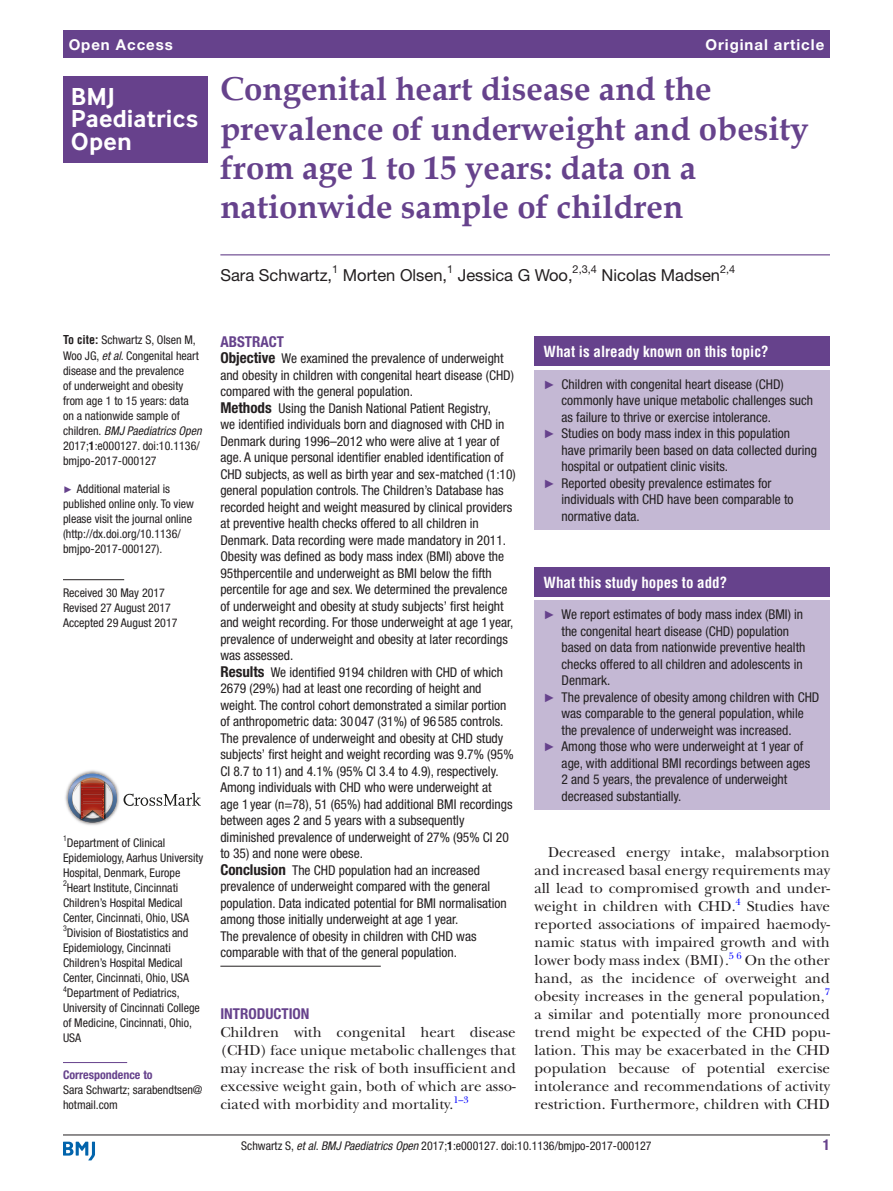
<style>
.page{position:relative;width:893px;height:1191px;background:#fff}
.page>*{position:absolute;margin:0;border:0;box-sizing:border-box;transform-origin:0 0}
.t1{font:700 33px/39px "Book Antiqua";color:#66428c}
.t2{font:700 25.5px/22.5px "Inter Face";letter-spacing:.01em;color:#fff}
.t3{font:16.5px "Helvetica Neue LT Std";color:#231f20}
.t4{font:15px/18px "New Baskerville";color:#231f20;text-align:justify}
.t5{font:700 condensed 15px "Helvetica";color:#fff}
.t6{font:700 15px "Helvetica Neue LT Std";letter-spacing:.065em;color:#fff}
.t7{font:700 condensed 15px "Helvetica Neue LT Std";color:#66428c}
.t8{font:condensed 13.5px/16.5px "Helvetica Neue LT Std";color:#231f20}
.t9{font:condensed 12px/15px "Helvetica Neue LT Std";color:#231f20}
.t10{font:700 condensed 12px "Helvetica Neue LT Std";color:#66428c}
.t11{font:10.95px "Helvetica Neue LT Std";color:#231f20}
.t12{font:9.9px "New Baskerville";color:#00f}
.t13{font:condensed 7.95px "Helvetica Neue LT Std";color:#231f20}
.s1{font-family:"Helvetica LT Std";font-weight:700}
.s2{font-style:italic}
.s3{font-weight:700}
.s4{font-family:"Arial";font-stretch:normal;font-size:9.75px;color:#66428c}
.s5{font-weight:700;font-size:15px}
.s6{font-family:"Arial";font-stretch:normal;font-size:12px;color:#66428c}
</style>
<div class="page">
<hr style="left:63px;top:1134px;width:767px;height:1px;background:#231f20">
<svg style="left:63px;top:1141px;width:32px;height:19px"></svg>
<div style="left:63px;top:76px;width:144px;height:87px;background:#67418c"></div>
<div style="left:63px;top:31px;width:767px;height:27px;background:#66428c"></div>
<hr style="left:220px;top:254px;width:610px;height:1px;background:#66428c">
<hr style="left:63px;top:579px;width:61px;height:1px;background:#231f20">
<hr style="left:63px;top:1062px;width:64px;height:1px;background:#66428c">
<img style="left:65px;top:770px;width:54px;height:55px">
<svg style="left:68px;top:773px;width:49px;height:49px;background:#a88689"></svg>
<svg style="left:124px;top:792px;width:77px;height:14px"></svg>
<hr style="left:220px;top:965px;width:161px;height:1px;background:#231f20">
<div style="left:535px;top:336px;width:295px;height:30px;background:#66428c"></div>
<div style="left:535px;top:370px;width:295px;height:159px;background:#c4b8d4"></div>
<div style="left:535px;top:566px;width:295px;height:30px;background:#66428c"></div>
<div style="left:535px;top:601px;width:295px;height:209px;background:#c4b8d4"></div>
<p class="t6" style="left:69px;top:35px;width:106px">Open Access</p>
<h2 class="t2" style="left:71px;top:85px;width:129px">BMJ<br>Paediatrics<br>Open</h2>
<p class="t6" style="left:705px;top:35px;width:120px">Original article</p>
<h1 class="t1" style="left:220px;top:70px;width:590px">Congenital heart disease and the prevalence of underweight and obesity from age 1 to 15 years: data on a nationwide sample of children</h1>
<p class="t3" style="left:220px;top:265px;width:113px">Sara Schwartz,</p>
<p class="t11" style="left:332px;top:263px;width:8px">1</p>
<p class="t3" style="left:343px;top:265px;width:106px">Morten Olsen,</p>
<p class="t11" style="left:447px;top:263px;width:8px">1</p>
<p class="t3" style="left:458px;top:265px;width:116px">Jessica G Woo,</p>
<p class="t11" style="left:573px;top:263px;width:26px">2,3,4</p>
<p class="t3" style="left:602px;top:265px;width:120px">Nicolas Madsen</p>
<p class="t11" style="left:720px;top:263px;width:17px">2,4</p>
<p class="t9" style="left:63px;top:333px;width:140px"><span class="s1">To cite:</span> Schwartz S, Olsen M,<br>Woo JG, <span class="s2">et al</span>. Congenital heart disease and the prevalence<br>of underweight and obesity from age 1 to 15 years: data on a nationwide sample of children. <span class="s2">BMJ Paediatrics Open<br></span>2017;<span class="s3">1</span>:e000127. doi:10.1136/ bmjpo-2017-000127</p>
<p class="t9" style="left:63px;top:481px;width:133px"><span class="s4">►</span> Additional material is published online only. To view please visit the journal online (http://dx.doi.org/10.1136/ bmjpo-2017-000127).</p>
<p class="t9" style="left:63px;top:585px;width:116px">Received 30 May 2017<br>Revised 27 August 2017<br>Accepted 29 August 2017</p>
<p class="t13" style="left:63px;top:834px;width:5px">1</p>
<p class="t9" style="left:63px;top:835px;width:142px;text-indent:4px">Department of Clinical<br>Epidemiology, Aarhus University<br>Hospital, Denmark, Europe</p>
<p class="t13" style="left:63px;top:879px;width:5px">2</p>
<p class="t9" style="left:63px;top:880px;width:128px;text-indent:4px">Heart Institute, Cincinnati<br>Children’s Hospital Medical<br>Center, Cincinnati, Ohio, USA</p>
<p class="t13" style="left:63px;top:924px;width:5px">3</p>
<p class="t9" style="left:63px;top:925px;width:128px;text-indent:4px">Division of Biostatistics and<br>Epidemiology, Cincinnati<br>Children’s Hospital Medical<br>Center, Cincinnati, Ohio, USA</p>
<p class="t13" style="left:63px;top:984px;width:5px">4</p>
<p class="t9" style="left:63px;top:985px;width:138px;text-indent:4px">Department of Pediatrics,<br>University of Cincinnati College of Medicine, Cincinnati, Ohio,<br>USA</p>
<p class="t10" style="left:63px;top:1068px;width:91px">Correspondence to</p>
<p class="t9" style="left:63px;top:1082px;width:141px">Sara Schwartz; sarabendtsen@ hotmail.com</p>
<p class="t7" style="left:220px;top:332px;width:65px">Abstract</p>
<p class="t8" style="left:220px;top:350px;width:297px"><span class="s5">Objective</span> We examined the prevalence of underweight and obesity in children with congenital heart disease (CHD) compared with the general population.<br><span class="s5">Methods</span> Using the Danish National Patient Registry,<br>we identified individuals born and diagnosed with CHD in Denmark during 1996–2012 who were alive at 1 year of age. A unique personal identifier enabled identification of CHD subjects, as well as birth year and sex-matched (1:10) general population controls. The Children’s Database has recorded height and weight measured by clinical providers at preventive health checks offered to all children in Denmark. Data recording were made mandatory in 2011.<br>Obesity was defined as body mass index (BMI) above the 95thpercentile and underweight as BMI below the fifth percentile for age and sex. We determined the prevalence of underweight and obesity at study subjects’ first height and weight recording. For those underweight at age 1 year, prevalence of underweight and obesity at later recordings was assessed.<br><span class="s5">Results</span> We identified 9194 children with CHD of which 2679 (29%) had at least one recording of height and weight. The control cohort demonstrated a similar portion of anthropometric data: 30 047 (31%) of 96 585 controls.<br>The prevalence of underweight and obesity at CHD study subjects’ first height and weight recording was 9.7% (95% CI 8.7 to 11) and 4.1% (95% CI 3.4 to 4.9), respectively.<br>Among individuals with CHD who were underweight at<br>age 1 year (n=78), 51 (65%) had additional BMI recordings between ages 2 and 5 years with a subsequently diminished prevalence of underweight of 27% (95% CI 20 to 35) and none were obese.<br><span class="s5">Conclusion</span> The CHD population had an increased prevalence of underweight compared with the general population. Data indicated potential for BMI normalisation among those initially underweight at age 1 year.<br>The prevalence of obesity in children with CHD was comparable with that of the general population.</p>
<p class="t7" style="left:220px;top:1005px;width:91px">Introduction</p>
<p class="t4" style="left:220px;top:1023px;width:297px">Children with congenital heart disease (CHD) face unique metabolic challenges that may increase the risk of both insufficient and excessive weight gain, both of which are asso&shy;ciated with morbidity and mortality.</p>
<p class="t12" style="left:453px;top:1093px;width:17px">1–3</p>
<p class="t5" style="left:544px;top:342px;width:226px">What is already known on this topic?</p>
<p class="t8" style="left:544px;top:375px;width:242px"><span class="s6">►</span> Children with congenital heart disease (CHD)</p>
<p class="t8" style="left:562px;top:392px;width:253px">commonly have unique metabolic challenges such</p>
<p class="t8" style="left:562px;top:408px;width:211px">as failure to thrive or exercise intolerance.</p>
<p class="t8" style="left:544px;top:425px;width:248px"><span class="s6">►</span> Studies on body mass index in this population</p>
<p class="t8" style="left:562px;top:441px;width:257px">have primarily been based on data collected during</p>
<p class="t8" style="left:562px;top:458px;width:168px">hospital or outpatient clinic visits.</p>
<p class="t8" style="left:544px;top:474px;width:229px"><span class="s6">►</span> Reported obesity prevalence estimates for</p>
<p class="t8" style="left:562px;top:491px;width:233px">individuals with CHD have been comparable to</p>
<p class="t8" style="left:562px;top:507px;width:80px">normative data.</p>
<p class="t5" style="left:544px;top:573px;width:185px">What this study hopes to add?</p>
<p class="t8" style="left:544px;top:606px;width:261px"><span class="s6">►</span> We report estimates of body mass index (BMI) in</p>
<p class="t8" style="left:562px;top:623px;width:229px">the congenital heart disease (CHD) population</p>
<p class="t8" style="left:562px;top:639px;width:245px">based on data from nationwide preventive health</p>
<p class="t8" style="left:562px;top:656px;width:243px">checks offered to all children and adolescents in</p>
<p class="t8" style="left:562px;top:672px;width:50px">Denmark.</p>
<p class="t8" style="left:544px;top:689px;width:277px"><span class="s6">►</span> The prevalence of obesity among children with CHD</p>
<p class="t8" style="left:562px;top:705px;width:244px">was comparable to the general population, while</p>
<p class="t8" style="left:562px;top:722px;width:232px">the prevalence of underweight was increased.</p>
<p class="t8" style="left:544px;top:738px;width:261px"><span class="s6">►</span> Among those who were underweight at 1 year of</p>
<p class="t8" style="left:562px;top:755px;width:250px">age, with additional BMI recordings between ages</p>
<p class="t8" style="left:562px;top:771px;width:227px">2 and 5 years, the prevalence of underweight</p>
<p class="t8" style="left:562px;top:788px;width:121px">decreased substantially.</p>
<p class="t4" style="left:535px;top:843px;width:297px;text-indent:14px">Decreased energy intake, malabsorption and increased basal energy requirements may all lead to compromised growth and under&shy;weight in children with CHD.</p>
<p class="t12" style="left:736px;top:895px;width:7px">4</p>
<p class="t4" style="left:535px;top:897px;width:297px;text-indent:212px">Studies have reported associations of impaired haemody&shy;namic status with impaired growth and with lower body mass index (BMI).</p>
<p class="t12" style="left:729px;top:949px;width:14px">5 6</p>
<p class="t4" style="left:535px;top:951px;width:297px;text-indent:210px">On the other hand, as the incidence of overweight and obesity increases in the general population,</p>
<p class="t12" style="left:825px;top:985px;width:7px">7</p>
<p class="t4" style="left:535px;top:1005px;width:297px">a similar and potentially more pronounced trend might be expected of the CHD popu&shy;lation. This may be exacerbated in the CHD population because of potential exercise intolerance and recommendations of activity restriction. Furthermore, children with CHD</p>
<p class="t9" style="left:241px;top:1137px;width:412px">Schwartz S, <span class="s2">et al</span>. <span class="s2">BMJ Paediatrics Open</span> 2017;<span class="s3">1</span>:e000127. doi:10.1136/bmjpo-2017-000127</p>
<p class="t7" style="left:823px;top:1135px;width:9px">1</p>
</div>
